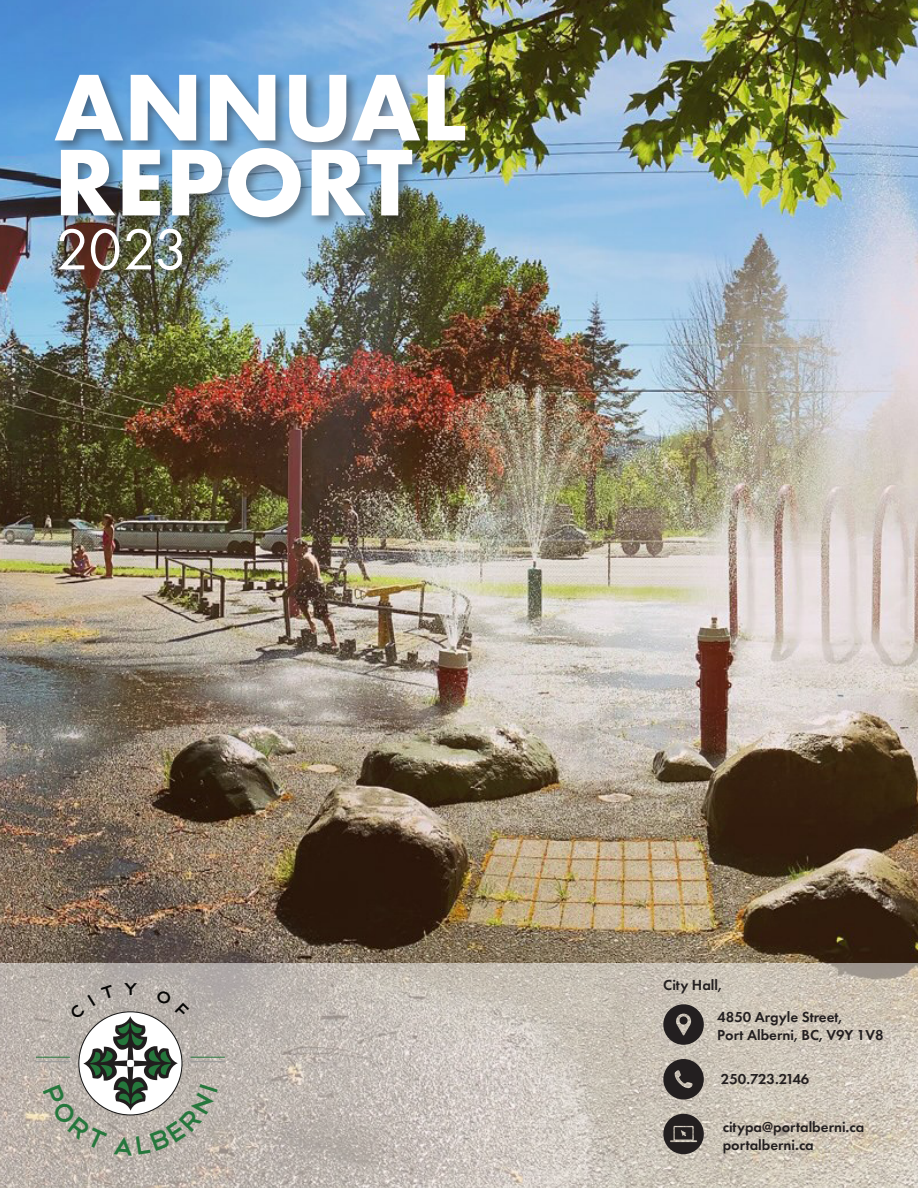
<style>
.page{position:relative;width:918px;height:1188px;background:#fff}
.page>*{position:absolute;margin:0;border:0;box-sizing:border-box;transform-origin:0 0}
.Title_-_White{font:700 87px/75px "Futura";color:#fff}
.Title_-_White-2{font:60px "Futura PT";color:#fff}
.t1{font:22.35px "Telegrafico";color:#050504;scale:1.08 1}
.Body_Text{font:600 15px/18px "Futura PT";color:#231f20}
.H3_White{font:600 15px "Futura PT";color:#231f20}
</style>
<div class="page">
<img style="left:0;top:0;width:918px;height:963px">
<svg style="left:0;top:963px;width:918px;height:225px;background:#c8c0b7"></svg>
<hr style="left:36px;top:1061px;width:34px;height:1px;background:#999">
<hr style="left:36px;top:1057px;width:34px;height:1px;background:#25773c">
<hr style="left:191px;top:1061px;width:34px;height:1px;background:#999">
<hr style="left:191px;top:1057px;width:34px;height:1px;background:#25773c">
<div style="left:52px;top:71px;width:426px;height:159px;background:#231f20;opacity:.44"></div>
<div style="left:57px;top:226px;width:138px;height:57px;background:#231f20;opacity:.44"></div>
<svg style="left:663px;top:1004px;width:41px;height:41px;background:#5b5552"></svg>
<svg style="left:663px;top:1114px;width:41px;height:40px;background:#55504d"></svg>
<svg style="left:663px;top:1059px;width:41px;height:41px;background:#554f4d"></svg>
<svg style="left:43px;top:985px;width:175px;height:170px"></svg>
<p class="Title_-_White" style="left:54px;top:70px;width:415px">ANNUAL<br>REPORT</p>
<p class="Title_-_White-2" style="left:56px;top:214px;width:134px">2023</p>
<p class="t1" style="left:123px;top:974px;width:17px">Y</p>
<p class="Body_Text" style="left:663px;top:976px;width:60px">City Hall,</p>
<p class="Body_Text" style="left:717px;top:1008px;width:168px">4850 Argyle Street,<br>Port Alberni, BC, V9Y 1V8</p>
<p class="H3_White" style="left:721px;top:1069px;width:90px">250.723.2146</p>
<p class="H3_White" style="left:723px;top:1117px;width:143px">citypa@portalberni.ca</p>
<p class="H3_White" style="left:723px;top:1135px;width:93px">portalberni.ca</p>
</div>
